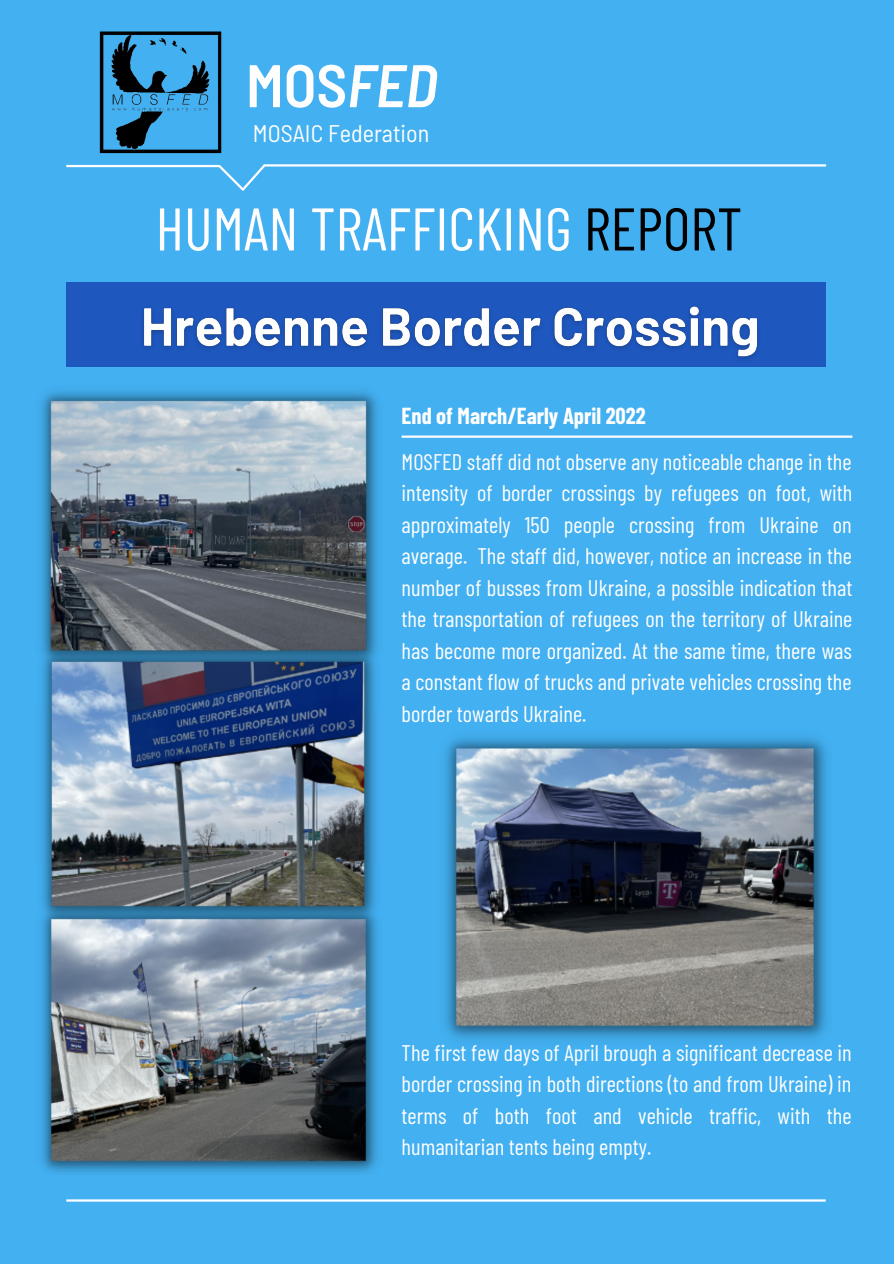
<style>
.page{position:relative;width:894px;height:1264px;background:#fff}
.page>*{position:absolute;margin:0;border:0;box-sizing:border-box;transform-origin:0 0}
.t1{font:60px "Barlow Condensed";color:#fefefe}
.t2{font:600 semi-condensed 60px "Barlow";color:#fefefe}
.t3{font:semi-condensed 24px "Barlow";color:#fefefe}
.t4{font:700 22.65px "Barlow Condensed";color:#fefefe}
.t5{font:22.5px/31.5px "Barlow Condensed";color:#fefefe;text-align:justify}
.s1{font-style:italic}
.s2{color:#000}
</style>
<div class="page">
<div style="left:0;top:0;width:893px;height:1263px;background:#43b0f1"></div>
<img style="left:66px;top:31px;width:206px;height:137px">
<hr style="left:66px;top:165px;width:153px;height:2px;background:#fefefe">
<hr style="left:264px;top:164px;width:561px;height:2px;background:#fefefe">
<svg style="left:216px;top:162px;width:52px;height:29px"></svg>
<hr style="left:66px;top:1199px;width:759px;height:2px;background:#fefefe">
<div style="left:66px;top:282px;width:759px;height:84px;background:#1e57be"></div>
<hr style="left:401px;top:435px;width:451px;height:3px;background:#fefefe">
<img style="left:41px;top:391px;width:337px;height:252px">
<img style="left:41px;top:643px;width:337px;height:262px">
<img style="left:41px;top:905px;width:337px;height:268px">
<img style="left:445px;top:737px;width:382px;height:303px">
<img style="left:132px;top:306px;width:636px;height:61px">
<p class="t2" style="left:246px;top:47px;width:193px">MOS<span class="s1">FED</span></p>
<p class="t3" style="left:253px;top:118px;width:178px">MOSAIC Federation</p>
<p class="t1" style="left:155px;top:190px;width:588px">HUMAN TRAFFICKING <span class="s2">REPORT</span></p>
<p class="t4" style="left:401px;top:401px;width:245px">End of March/Early April 2022</p>
<p class="t5" style="left:401px;top:445px;width:452px">MOSFED staff did not observe any noticeable change in the intensity of border crossings by refugees on foot, with approximately 150 people crossing from Ukraine on average. The staff did, however, notice an increase in the number of busses from Ukraine, a possible indication that the transportation of refugees on the territory of Ukraine has become more organized. At the same time, there was a constant flow of trucks and private vehicles crossing the border towards Ukraine.</p>
<p class="t5" style="left:401px;top:1035px;width:451px">The first few days of April brough a significant decrease in border crossing in both directions (to and from Ukraine) in terms of both foot and vehicle traffic, with the humanitarian tents being empty.</p>
</div>
